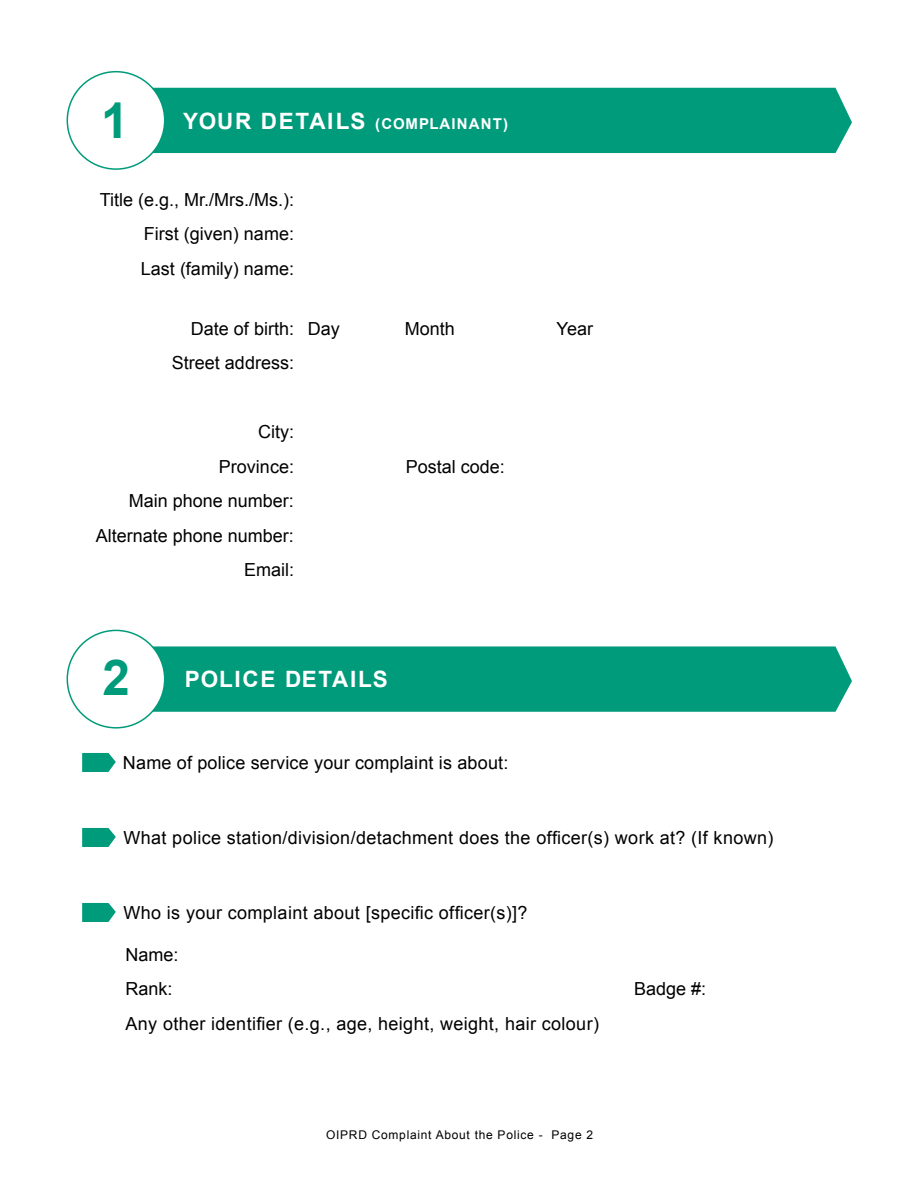
<style>
.page{position:relative;width:918px;height:1188px;background:#fff}
.page>*{position:absolute;margin:0;border:0;box-sizing:border-box;transform-origin:0 0}
.t1{font:700 49.5px "Arial";color:#009b7a}
.t2{font:700 22.5px "Arial";letter-spacing:.075em;color:#fff}
.t3{font:18px "Arial";letter-spacing:.01em;color:#000}
.t4{font:700 15px "Arial";letter-spacing:.075em;color:#fff}
.t5{font:12px "Arial";letter-spacing:.06em;color:#000}
.s1{font-size:22.5px}
</style>
<div class="page">
<svg style="left:82px;top:753px;width:34px;height:19px"></svg>
<svg style="left:82px;top:828px;width:34px;height:19px"></svg>
<svg style="left:82px;top:903px;width:34px;height:19px"></svg>
<div style="left:153px;top:88px;width:699px;height:65px;background:#009b7a"></div>
<div style="left:153px;top:646px;width:699px;height:66px;background:#009b7a"></div>
<div style="left:67px;top:630px;width:98px;height:98px;background:#fff;border-radius:50%"></div>
<div style="left:67px;top:630px;width:98px;height:99px;border:2px solid #009b7a;border-radius:50%"></div>
<div style="left:67px;top:72px;width:98px;height:97px;background:#fff;border-radius:50%"></div>
<div style="left:67px;top:71px;width:98px;height:99px;border:2px solid #009b7a;border-radius:50%"></div>
<p class="t1" style="left:101px;top:87px;width:29px">1</p>
<p class="t4" style="left:183px;top:114px;width:326px"><span class="s1">YOUR DETAILS</span> (COMPLAINANT)</p>
<p class="t3" style="left:100px;top:188px;width:196px">Title (e.g., Mr./Mrs./Ms.):</p>
<p class="t3" style="left:144px;top:222px;width:152px">First (given) name:</p>
<p class="t3" style="left:141px;top:257px;width:155px">Last (family) name:</p>
<p class="t3" style="left:191px;top:317px;width:105px">Date of birth:</p>
<p class="t3" style="left:172px;top:351px;width:124px">Street address:</p>
<p class="t3" style="left:308px;top:317px;width:34px">Day</p>
<p class="t3" style="left:405px;top:317px;width:52px">Month</p>
<p class="t3" style="left:557px;top:317px;width:38px">Year</p>
<p class="t3" style="left:258px;top:420px;width:37px">City:</p>
<p class="t3" style="left:219px;top:455px;width:77px">Province:</p>
<p class="t3" style="left:129px;top:489px;width:167px">Main phone number:</p>
<p class="t3" style="left:96px;top:524px;width:200px">Alternate phone number:</p>
<p class="t3" style="left:244px;top:558px;width:52px">Email:</p>
<p class="t3" style="left:406px;top:455px;width:101px">Postal code:</p>
<p class="t1" style="left:103px;top:645px;width:29px">2</p>
<p class="t2" style="left:185px;top:664px;width:205px">POLICE DETAILS</p>
<p class="t3" style="left:123px;top:751px;width:387px">Name of police service your complaint is about:</p>
<p class="t3" style="left:124px;top:826px;width:651px">What police station/division/detachment does the officer(s) work at? (If known)</p>
<p class="t3" style="left:124px;top:901px;width:406px">Who is your complaint about [specific officer(s)]?</p>
<p class="t3" style="left:126px;top:943px;width:55px">Name:</p>
<p class="t3" style="left:126px;top:977px;width:49px">Rank:</p>
<p class="t3" style="left:634px;top:977px;width:74px">Badge #:</p>
<p class="t3" style="left:126px;top:1012px;width:475px">Any other identifier (e.g., age, height, weight, hair colour)</p>
<p class="t5" style="left:326px;top:1127px;width:268px">OIPRD Complaint About the Police - Page 2</p>
</div>
